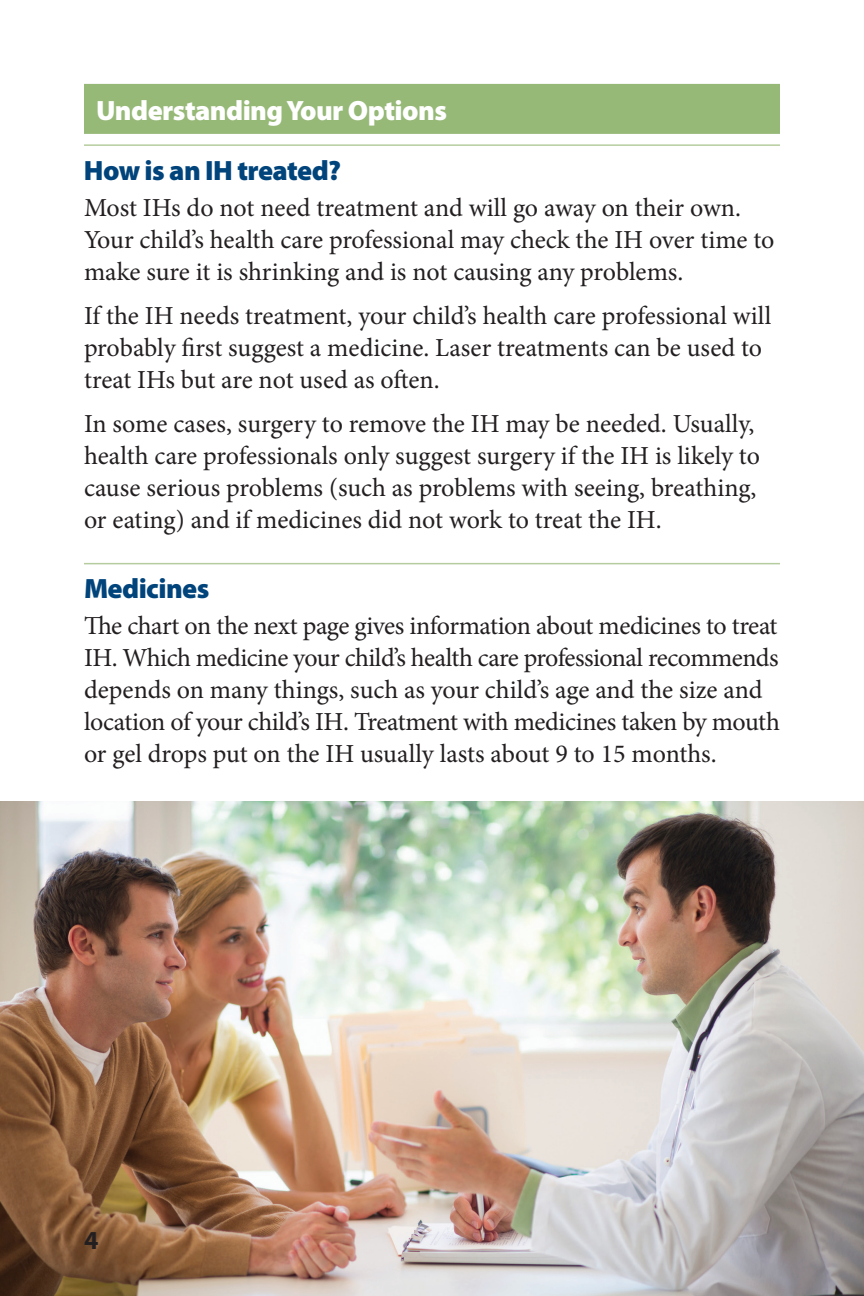
<style>
.page{position:relative;width:864px;height:1296px;background:#fff}
.page>*{position:absolute;margin:0;border:0;box-sizing:border-box;transform-origin:0 0}
.t1{font:900 28px "Myriad Pro";letter-spacing:-.02em;color:#00447b}
.t2{font:900 28px "Myriad Pro";letter-spacing:-.02em;color:#fff}
.t3{font:26px/32px "Minion Pro";letter-spacing:-.005em;color:#231f20}
.t4{font:700 26px "Myriad Pro";color:#231f20}
</style>
<div class="page">
<div style="left:84px;top:84px;width:696px;height:50px;background:#96b977"></div>
<hr style="left:84px;top:144px;width:696px;height:2px;background:#b5cc9e">
<hr style="left:84px;top:563px;width:696px;height:1px;background:#b5cc9e">
<img style="left:0;top:802px;width:864px;height:494px">
<p class="t2" style="left:96px;top:92px;width:353px">Understanding Your Options</p>
<p class="t1" style="left:84px;top:152px;width:259px">How is an IH treated?</p>
<p class="t3" style="left:84px;top:192px;width:692px">Most IHs do not need treatment and will go away on their own.<br>Your child’s health care professional may check the IH over time to make sure it is shrinking and is not causing any problems.</p>
<p class="t3" style="left:84px;top:300px;width:689px">If the IH needs treatment, your child’s health care professional will probably first suggest a medicine. Laser treatments can be used to treat IHs but are not used as often.</p>
<p class="t3" style="left:84px;top:408px;width:677px">In some cases, surgery to remove the IH may be needed. Usually, health care professionals only suggest surgery if the IH is likely to cause serious problems (such as problems with seeing, breathing, or eating) and if medicines did not work to treat the IH.</p>
<p class="t1" style="left:84px;top:570px;width:127px">Medicines</p>
<p class="t3" style="left:84px;top:610px;width:697px">The chart on the next page gives information about medicines to treat IH. Which medicine your child’s health care professional recommends depends on many things, such as your child’s age and the size and location of your child’s IH. Treatment with medicines taken by mouth or gel drops put on the IH usually lasts about 9 to 15 months.</p>
<p class="t4" style="left:84px;top:1223px;width:16px">4</p>
</div>
